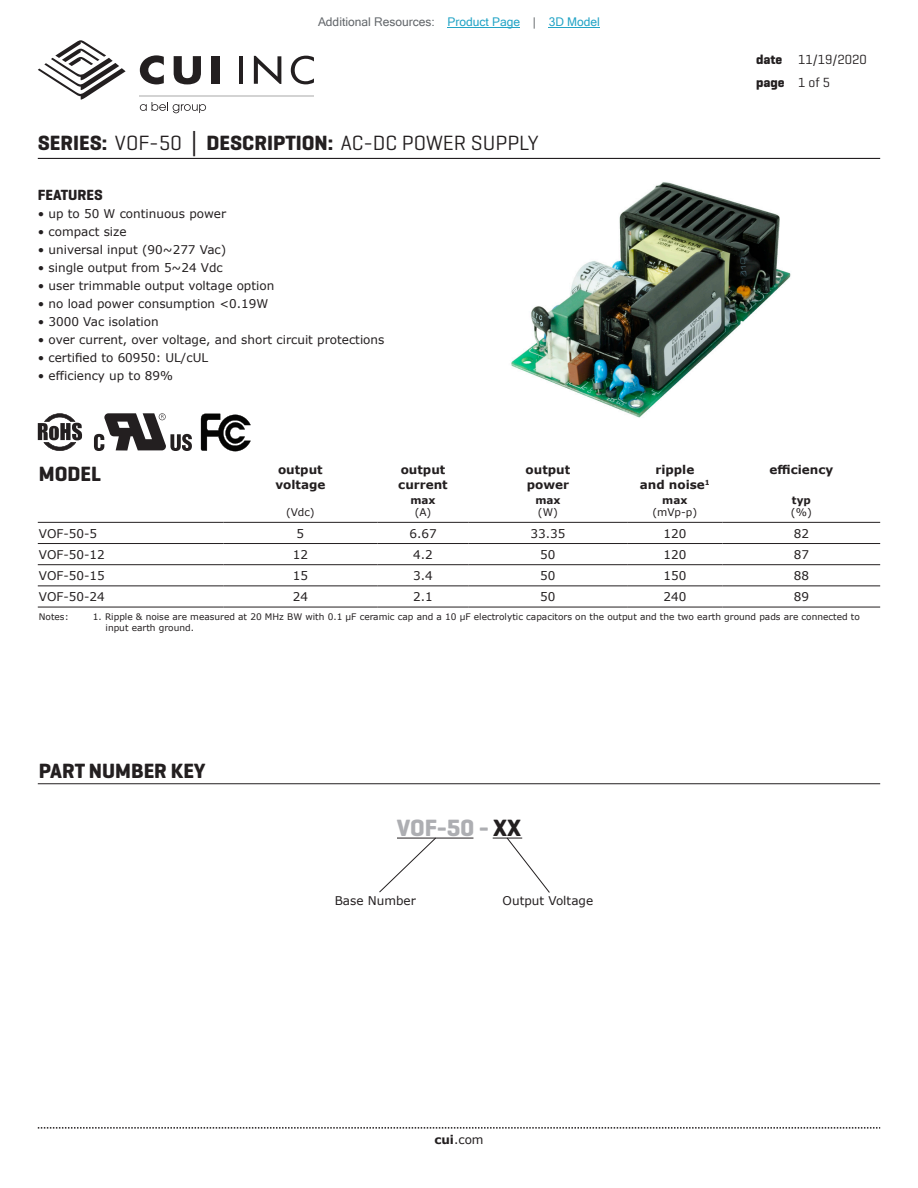
<style>
.page{position:relative;width:918px;height:1188px;background:#fff}
.page>*{position:absolute;margin:0;border:0;box-sizing:border-box;transform-origin:0 0}
.t1{font:700 24px "Geogrotesque";color:#adaeb2}
.t2{font:21px "Geogrotesque";color:#231f20}
.t3{font:700 21px "Geogrotesque";color:#231f20}
.t4{font:700 15px "Geogrotesque";color:#231f20}
.t5{font:13.5px/22.5px "Geogrotesque";color:#231f20}
.t6{font:12px "Verdana";color:#231f20}
.t7{font:700 12px/14.4px "Verdana";color:#231f20}
.t8{font:12px "Microsoft Sans Serif";color:#63676b}
.t9{font:10.5px "Verdana";color:#231f20}
.t10{font:700 10.5px "Verdana";color:#231f20}
.t11{font:9px/10.8px "Verdana";color:#231f20}
.s1{color:#23a4c6}
.s2{font-weight:700}
.s3{font-family:"Verdana";font-weight:700}
.s4{color:#231f20}
</style>
<div class="page">
<hr style="left:38px;top:158px;width:842px;height:1px;background:#231f20">
<svg style="left:38px;top:40px;width:88px;height:60px"></svg>
<hr style="left:239px;top:56px;width:4px;height:28px;background:#231f20">
<svg style="left:254px;top:56px;width:27px;height:28px"></svg>
<svg style="left:291px;top:56px;width:23px;height:28px"></svg>
<svg style="left:140px;top:55px;width:24px;height:29px"></svg>
<svg style="left:174px;top:56px;width:27px;height:28px"></svg>
<div style="left:211px;top:56px;width:8px;height:28px;background:#231f20"></div>
<svg style="left:140px;top:102px;width:66px;height:11px"></svg>
<hr style="left:140px;top:95px;width:174px;height:1px;background:#231f20">
<svg style="left:38px;top:1127px;width:842px;height:2px"></svg>
<hr style="left:38px;top:783px;width:842px;height:1px;background:#231f20">
<hr style="left:397px;top:838px;width:76px;height:1px;background:#231f20">
<svg style="left:379px;top:837px;width:58px;height:56px"></svg>
<svg style="left:493px;top:837px;width:57px;height:56px"></svg>
<img style="left:511px;top:182px;width:280px;height:236px">
<hr style="left:38px;top:522px;width:185px;height:1px;background:#231f20">
<hr style="left:223px;top:522px;width:154px;height:1px;background:#231f20">
<hr style="left:377px;top:522px;width:92px;height:1px;background:#231f20">
<hr style="left:469px;top:522px;width:158px;height:1px;background:#231f20">
<hr style="left:627px;top:522px;width:96px;height:1px;background:#231f20">
<hr style="left:723px;top:522px;width:157px;height:1px;background:#231f20">
<hr style="left:38px;top:543px;width:185px;height:1px;background:#231f20">
<hr style="left:223px;top:543px;width:154px;height:1px;background:#231f20">
<hr style="left:377px;top:543px;width:92px;height:1px;background:#231f20">
<hr style="left:469px;top:543px;width:158px;height:1px;background:#231f20">
<hr style="left:627px;top:543px;width:96px;height:1px;background:#231f20">
<hr style="left:723px;top:543px;width:157px;height:1px;background:#231f20">
<hr style="left:38px;top:564px;width:185px;height:1px;background:#231f20">
<hr style="left:223px;top:564px;width:154px;height:1px;background:#231f20">
<hr style="left:377px;top:564px;width:92px;height:1px;background:#231f20">
<hr style="left:469px;top:564px;width:158px;height:1px;background:#231f20">
<hr style="left:627px;top:564px;width:96px;height:1px;background:#231f20">
<hr style="left:723px;top:564px;width:157px;height:1px;background:#231f20">
<hr style="left:38px;top:586px;width:185px;height:1px;background:#231f20">
<hr style="left:223px;top:586px;width:154px;height:1px;background:#231f20">
<hr style="left:377px;top:586px;width:92px;height:1px;background:#231f20">
<hr style="left:469px;top:586px;width:158px;height:1px;background:#231f20">
<hr style="left:627px;top:586px;width:96px;height:1px;background:#231f20">
<hr style="left:723px;top:586px;width:157px;height:1px;background:#231f20">
<hr style="left:38px;top:607px;width:185px;height:1px;background:#231f20">
<hr style="left:223px;top:607px;width:154px;height:1px;background:#231f20">
<hr style="left:377px;top:607px;width:92px;height:1px;background:#231f20">
<hr style="left:469px;top:607px;width:158px;height:1px;background:#231f20">
<hr style="left:627px;top:607px;width:96px;height:1px;background:#231f20">
<hr style="left:723px;top:607px;width:157px;height:1px;background:#231f20">
<svg style="left:94px;top:413px;width:98px;height:38px"></svg>
<svg style="left:38px;top:413px;width:44px;height:38px"></svg>
<svg style="left:201px;top:414px;width:50px;height:37px"></svg>
<hr style="left:448px;top:27px;width:72px;height:1px;background:#23a4c6">
<hr style="left:549px;top:27px;width:51px;height:1px;background:#23a4c6">
<p class="t8" style="left:318px;top:15px;width:283px">Additional Resources: <span class="s1">Product Page</span> | <span class="s1">3D Model</span></p>
<h2 class="t2" style="left:38px;top:130px;width:502px"><span class="s2">SERIES:</span> VOF-50 <span class="s3">│</span> <span class="s2">DESCRIPTION:</span> AC-DC POWER SUPPLY</h2>
<p class="t4" style="left:38px;top:186px;width:67px">FEATURES</p>
<p class="t6" style="left:38px;top:206px;width:190px">• up to 50 W continuous power</p>
<p class="t6" style="left:38px;top:224px;width:90px">• compact size</p>
<p class="t6" style="left:38px;top:242px;width:190px">• universal input (90~277 Vac)</p>
<p class="t6" style="left:38px;top:260px;width:187px">• single output from 5~24 Vdc</p>
<p class="t6" style="left:38px;top:278px;width:238px">• user trimmable output voltage option</p>
<p class="t6" style="left:38px;top:296px;width:232px">• no load power consumption &lt;0.19W</p>
<p class="t6" style="left:38px;top:314px;width:123px">• 3000 Vac isolation</p>
<p class="t6" style="left:38px;top:332px;width:348px">• over current, over voltage, and short circuit protections</p>
<p class="t6" style="left:38px;top:350px;width:172px">• certified to 60950: UL/cUL</p>
<p class="t6" style="left:38px;top:368px;width:137px">• efficiency up to 89%</p>
<p class="t5" style="left:756px;top:48px;width:112px"><span class="s2">date</span> 11/19/2020 <span class="s2">page</span> 1 of 5</p>
<h2 class="t3" style="left:39px;top:461px;width:64px">MODEL</h2>
<p class="t7" style="left:275px;top:462px;width:51px">output voltage</p>
<p class="t7" style="left:398px;top:462px;width:51px">output current</p>
<p class="t7" style="left:526px;top:462px;width:46px">output power</p>
<p class="t7" style="left:640px;top:462px;width:72px;text-align:center">ripple<br>and noise<sup>1</sup></p>
<p class="t7" style="left:770px;top:462px;width:65px">efficiency</p>
<p class="t9" style="left:286px;top:505px;width:30px">(Vdc)</p>
<p class="t10" style="left:792px;top:492px;width:20px">typ</p>
<p class="t9" style="left:791px;top:505px;width:22px">(%)</p>
<p class="t10" style="left:410px;top:492px;width:27px">max</p>
<p class="t9" style="left:415px;top:505px;width:18px">(A)</p>
<p class="t10" style="left:535px;top:492px;width:27px">max</p>
<p class="t9" style="left:538px;top:505px;width:21px">(W)</p>
<p class="t10" style="left:662px;top:492px;width:27px">max</p>
<p class="t9" style="left:652px;top:505px;width:46px">(mVp-p)</p>
<p class="t6" style="left:39px;top:525px;width:60px">VOF-50-5</p>
<p class="t6" style="left:297px;top:525px;width:9px">5</p>
<p class="t6" style="left:409px;top:525px;width:29px">6.67</p>
<p class="t6" style="left:531px;top:525px;width:36px">33.35</p>
<p class="t6" style="left:663px;top:525px;width:24px">120</p>
<p class="t6" style="left:794px;top:525px;width:17px">82</p>
<p class="t6" style="left:39px;top:546px;width:67px">VOF-50-12</p>
<p class="t6" style="left:293px;top:546px;width:17px">12</p>
<p class="t6" style="left:413px;top:546px;width:21px">4.2</p>
<p class="t6" style="left:540px;top:546px;width:17px">50</p>
<p class="t6" style="left:663px;top:546px;width:24px">120</p>
<p class="t6" style="left:794px;top:546px;width:17px">87</p>
<p class="t6" style="left:39px;top:567px;width:67px">VOF-50-15</p>
<p class="t6" style="left:293px;top:567px;width:17px">15</p>
<p class="t6" style="left:413px;top:567px;width:21px">3.4</p>
<p class="t6" style="left:540px;top:567px;width:17px">50</p>
<p class="t6" style="left:663px;top:567px;width:24px">150</p>
<p class="t6" style="left:794px;top:567px;width:17px">88</p>
<p class="t6" style="left:39px;top:588px;width:67px">VOF-50-24</p>
<p class="t6" style="left:293px;top:588px;width:17px">24</p>
<p class="t6" style="left:413px;top:588px;width:21px">2.1</p>
<p class="t6" style="left:540px;top:588px;width:17px">50</p>
<p class="t6" style="left:663px;top:588px;width:24px">240</p>
<p class="t6" style="left:794px;top:588px;width:17px">89</p>
<p class="t11" style="left:39px;top:611px;width:31px">Notes:</p>
<p class="t11" style="left:106px;top:611px;width:756px;text-indent:-13px">1. Ripple &amp; noise are measured at 20 MHz BW with 0.1 μF ceramic cap and a 10 μF electrolytic capacitors on the output and the two earth ground pads are connected to input earth ground.</p>
<h2 class="t3" style="left:39px;top:758px;width:168px">PART NUMBER KEY</h2>
<h1 class="t1" style="left:397px;top:813px;width:126px">VOF-50 - <span class="s4">XX</span></h1>
<p class="t6" style="left:335px;top:892px;width:83px">Base Number</p>
<p class="t6" style="left:503px;top:893px;width:92px">Output Voltage</p>
<p class="t6" style="left:434px;top:1131px;width:51px"><span class="s2">cui</span>.com</p>
</div>
